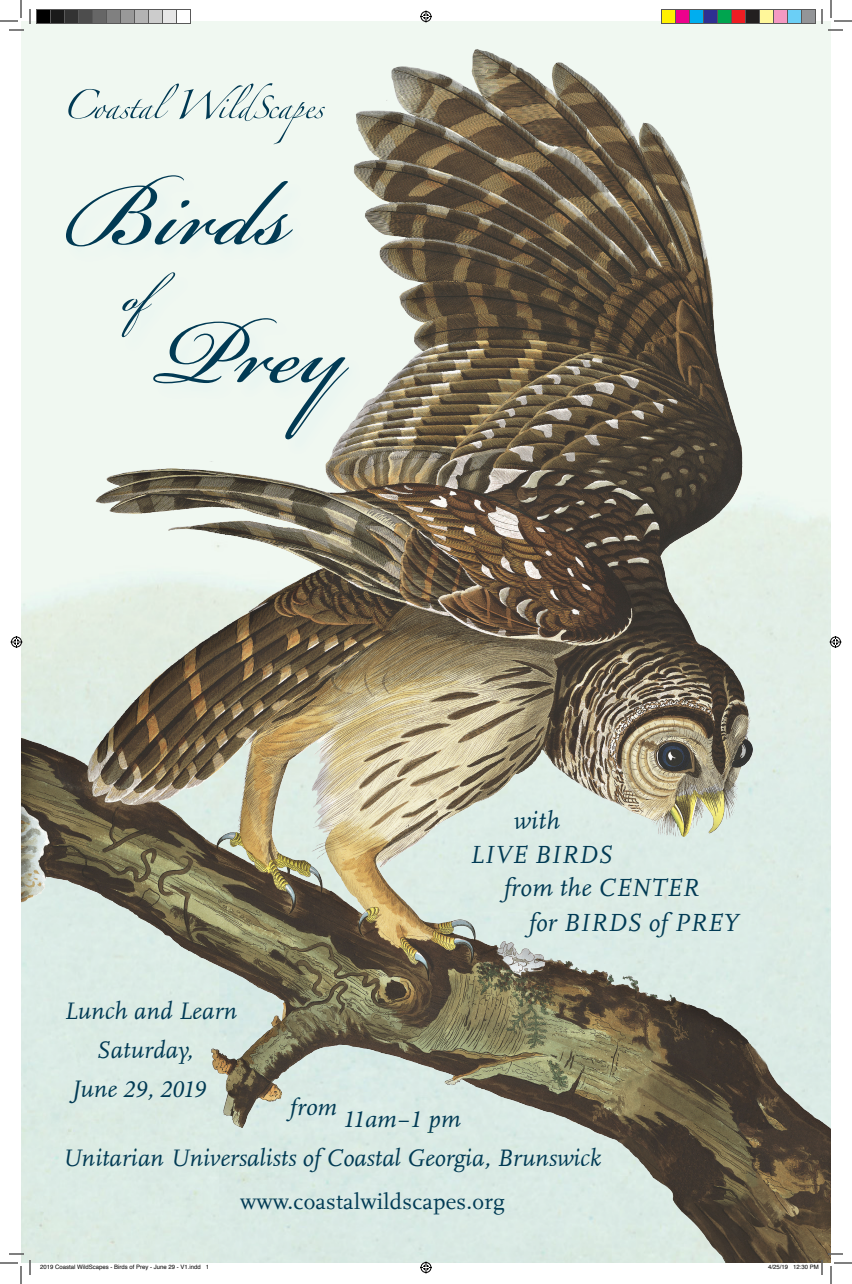
<style>
.page{position:relative;width:852px;height:1284px;background:#fff}
.page>*{position:absolute;margin:0;border:0;box-sizing:border-box;transform-origin:0 0}
.t1{font:142.6px "Bickham Script Pro";color:#013a54}
.t2{font:66.6px "Bickham Script Pro";color:#013a54}
.t3{font:italic 26px/33px "Scala";letter-spacing:.01em;color:#013a54}
.t4{font:italic 25px "Scala";color:#013a54}
.t5{font:italic 25px "Minion Pro";letter-spacing:-.01em;color:#013a54}
.t6{font:23px "Scala";letter-spacing:.01em;color:#013a54}
.t7{font:6px "Helvetica";color:#000}
.s1{font-family:"Scala"}
</style>
<div class="page">
<div style="left:21px;top:21px;width:810px;height:1242px;background:#231f20;opacity:.27"></div>
<div style="left:66px;top:174px;width:244px;height:91px;background:#eff7f1"></div>
<div style="left:122px;top:273px;width:71px;height:82px;background:#f0f8f1"></div>
<div style="left:153px;top:317px;width:214px;height:140px;background:#f0f8f1"></div>
<svg style="left:68px;top:83px;width:257px;height:61px"></svg>
<svg style="left:0;top:0;width:31px;height:31px"></svg>
<svg style="left:0;top:1253px;width:31px;height:31px"></svg>
<svg style="left:821px;top:0;width:31px;height:31px"></svg>
<svg style="left:420px;top:10px;width:12px;height:12px"></svg>
<svg style="left:420px;top:1262px;width:12px;height:12px"></svg>
<svg style="left:10px;top:636px;width:12px;height:12px"></svg>
<svg style="left:830px;top:636px;width:12px;height:12px"></svg>
<div style="left:36px;top:10px;width:14px;height:14px;background:#000"></div>
<div style="left:36px;top:9px;width:15px;height:15px;border:1px solid #595959"></div>
<div style="left:50px;top:10px;width:14px;height:14px;background:#1a1a1a"></div>
<div style="left:50px;top:9px;width:15px;height:15px;border:1px solid #595959"></div>
<div style="left:64px;top:10px;width:14px;height:14px;background:#333"></div>
<div style="left:64px;top:9px;width:15px;height:15px;border:1px solid #595959"></div>
<div style="left:78px;top:10px;width:14px;height:14px;background:#4d4d4d"></div>
<div style="left:78px;top:9px;width:15px;height:15px;border:1px solid #595959"></div>
<div style="left:92px;top:10px;width:14px;height:14px;background:#666"></div>
<div style="left:92px;top:9px;width:15px;height:15px;border:1px solid #595959"></div>
<div style="left:106px;top:10px;width:14px;height:14px;background:#808080"></div>
<div style="left:106px;top:9px;width:15px;height:15px;border:1px solid #595959"></div>
<div style="left:120px;top:10px;width:14px;height:14px;background:#999"></div>
<div style="left:120px;top:9px;width:15px;height:15px;border:1px solid #595959"></div>
<div style="left:134px;top:10px;width:14px;height:14px;background:#b3b3b3"></div>
<div style="left:134px;top:9px;width:15px;height:15px;border:1px solid #595959"></div>
<div style="left:148px;top:10px;width:14px;height:14px;background:#ccc"></div>
<div style="left:148px;top:9px;width:15px;height:15px;border:1px solid #595959"></div>
<div style="left:162px;top:10px;width:14px;height:14px;background:#e6e6e6"></div>
<div style="left:162px;top:9px;width:15px;height:15px;border:1px solid #595959"></div>
<div style="left:176px;top:10px;width:14px;height:14px;background:#fff"></div>
<div style="left:176px;top:9px;width:15px;height:15px;border:1px solid #595959"></div>
<div style="left:662px;top:10px;width:14px;height:14px;background:#fff101"></div>
<div style="left:661px;top:9px;width:15px;height:15px;border:1px solid #595959"></div>
<div style="left:676px;top:10px;width:14px;height:14px;background:#ed028c"></div>
<div style="left:675px;top:9px;width:15px;height:15px;border:1px solid #595959"></div>
<div style="left:690px;top:10px;width:14px;height:14px;background:#00aeef"></div>
<div style="left:689px;top:9px;width:15px;height:15px;border:1px solid #595959"></div>
<div style="left:704px;top:10px;width:14px;height:14px;background:#2e3092"></div>
<div style="left:703px;top:9px;width:15px;height:15px;border:1px solid #595959"></div>
<div style="left:718px;top:10px;width:14px;height:14px;background:#00a54f"></div>
<div style="left:717px;top:9px;width:15px;height:15px;border:1px solid #595959"></div>
<div style="left:732px;top:10px;width:14px;height:14px;background:#ee1d23"></div>
<div style="left:731px;top:9px;width:15px;height:15px;border:1px solid #595959"></div>
<div style="left:746px;top:10px;width:14px;height:14px;background:#231f20"></div>
<div style="left:745px;top:9px;width:15px;height:15px;border:1px solid #595959"></div>
<div style="left:760px;top:10px;width:14px;height:14px;background:#fff79a"></div>
<div style="left:759px;top:9px;width:15px;height:15px;border:1px solid #595959"></div>
<div style="left:774px;top:10px;width:14px;height:14px;background:#f499c2"></div>
<div style="left:773px;top:9px;width:15px;height:15px;border:1px solid #595959"></div>
<div style="left:788px;top:10px;width:14px;height:14px;background:#6bcff6"></div>
<div style="left:787px;top:9px;width:15px;height:15px;border:1px solid #595959"></div>
<div style="left:802px;top:10px;width:14px;height:14px;background:#939598"></div>
<div style="left:801px;top:9px;width:15px;height:15px;border:1px solid #595959"></div>
<svg style="left:768px;top:1253px;width:84px;height:31px"></svg>
<p class="t1" style="left:66px;top:111px;width:226px">Birds</p>
<p class="t2" style="left:123px;top:248px;width:72px">of</p>
<p class="t1" style="left:156px;top:249px;width:193px">Prey</p>
<p class="t3" style="left:514px;top:804px;width:48px">with</p>
<p class="t3" style="left:504px;top:838px;width:197px;text-indent:-34px">LIVE BIRDS<br>from the CENTER</p>
<p class="t3" style="left:529px;top:906px;width:211px">for BIRDS of PREY</p>
<p class="t4" style="left:65px;top:996px;width:174px">Lunch and Learn</p>
<p class="t4" style="left:96px;top:1035px;width:98px">Saturday,</p>
<p class="t5" style="left:71px;top:1072px;width:136px"><span class="s1">June</span> 29<span class="s1">,</span> 2019</p>
<p class="t5" style="left:290px;top:1090px;width:49px">from</p>
<p class="t5" style="left:343px;top:1102px;width:119px">11am–1 <span class="s1">pm</span></p>
<p class="t4" style="left:62px;top:1143px;width:541px">Unitarian Universalists of Coastal Georgia, Brunswick</p>
<p class="t6" style="left:240px;top:1188px;width:266px">www.coastalwildscapes.org</p>
<p class="t7" style="left:40px;top:1262px;width:171px">2019 Coastal WildScapes - Birds of Prey - June 29 - V1.indd 1</p>
<p class="t7" style="left:768px;top:1262px;width:52px">4/25/19 12:30 PM</p>
</div>
